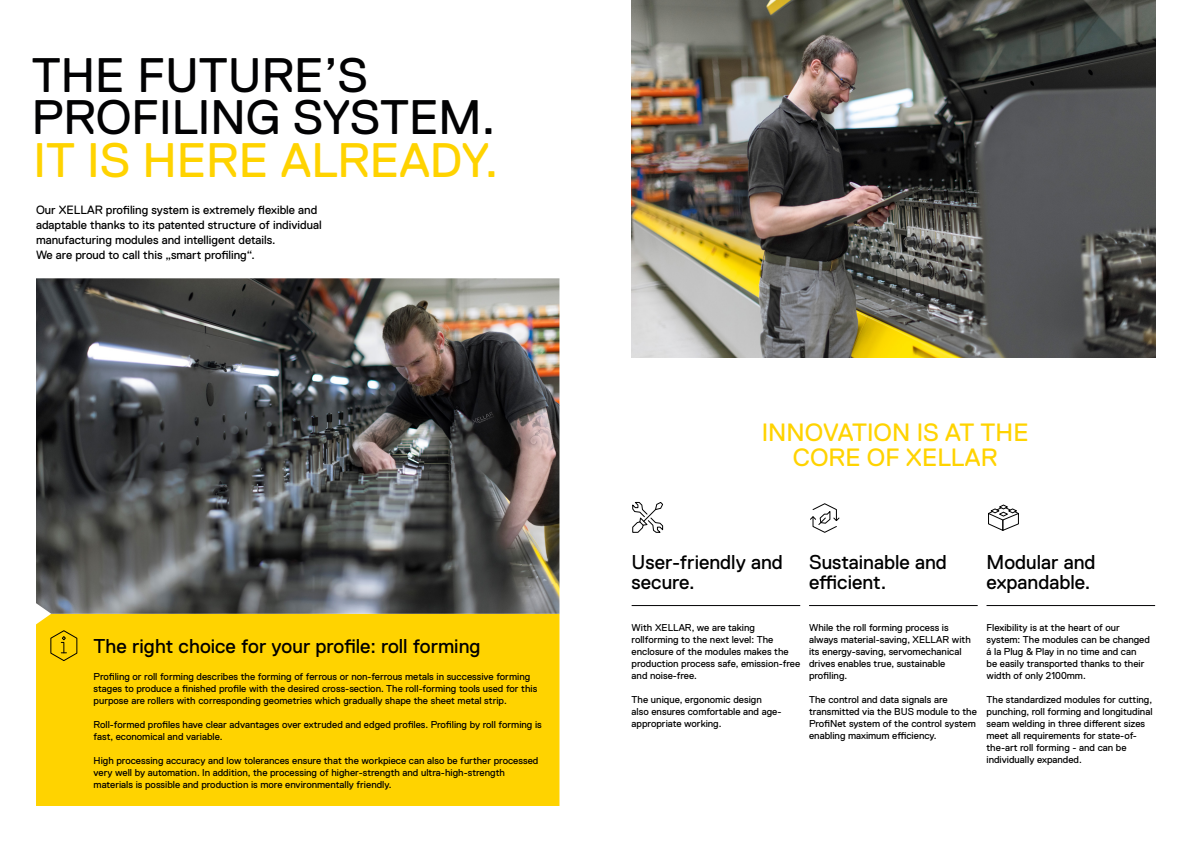
<style>
.page{position:relative;width:1191px;height:842px;background:#fff}
.page>*{position:absolute;margin:0;border:0;box-sizing:border-box;transform-origin:0 0}
.t1{font:48.4px/42.5px "Replica LL";color:#020203}
.t2{font:48.4px "Replica LL";color:#ffd300}
.t3{font:25px/25px "Replica LL";color:#ffd300;text-align:center}
.t4{font:20px/20px "Replica LL";color:#000}
.t5{font:12px/15px "Replica LL";color:#000}
.t6{font:10px/12px "Replica LL";color:#000}
</style>
<div class="page">
<div style="left:36px;top:614px;width:523px;height:192px;background:#ffd300"></div>
<img style="left:36px;top:278px;width:523px;height:336px">
<img style="left:631px;top:0;width:524px;height:357px">
<svg style="left:632px;top:502px;width:31px;height:31px"></svg>
<svg style="left:810px;top:503px;width:30px;height:30px"></svg>
<svg style="left:988px;top:504px;width:31px;height:27px"></svg>
<hr style="left:631px;top:605px;width:169px;height:1px;background:#020203">
<hr style="left:809px;top:605px;width:168px;height:1px;background:#020203">
<hr style="left:986px;top:605px;width:169px;height:1px;background:#020203">
<svg style="left:50px;top:630px;width:28px;height:31px"></svg>
<h1 class="t1" style="left:32px;top:54px;width:465px">THE FUTURE’S<br>PROFILING SYSTEM.</h1>
<h1 class="t2" style="left:33px;top:133px;width:466px">IT IS HERE ALREADY.</h1>
<p class="t5" style="left:36px;top:202px;width:287px">Our XELLAR profiling system is extremely flexible and adaptable thanks to its patented structure of individual manufacturing modules and intelligent details.<br>We are proud to call this „smart profiling“.</p>
<h3 class="t4" style="left:94px;top:636px;width:388px">The right choice for your profile: roll forming</h3>
<p class="t6" style="left:94px;top:670px;width:445px">Profiling or roll forming describes the forming of ferrous or non-ferrous metals in successive forming stages to produce a finished profile with the desired cross-section. The roll-forming tools used for this purpose are rollers with corresponding geometries which gradually shape the sheet metal strip.</p>
<p class="t6" style="left:94px;top:718px;width:450px">Roll-formed profiles have clear advantages over extruded and edged profiles. Profiling by roll forming is fast, economical and variable.</p>
<p class="t6" style="left:94px;top:754px;width:446px">High processing accuracy and low tolerances ensure that the workpiece can also be further processed very well by automation. In addition, the processing of higher-strength and ultra-high-strength materials is possible and production is more environmentally friendly.</p>
<h2 class="t3" style="left:761px;top:419px;width:268px">INNOVATION IS AT THE<br>CORE OF XELLAR</h2>
<h3 class="t4" style="left:631px;top:552px;width:153px">User-friendly and secure.</h3>
<p class="t6" style="left:631px;top:622px;width:170px">With XELLAR, we are taking rollforming to the next level: The enclosure of the modules makes the production process safe, emission-free and noise-free.</p>
<p class="t6" style="left:631px;top:694px;width:151px">The unique, ergonomic design also ensures comfortable and age&shy;appropriate working.</p>
<h3 class="t4" style="left:809px;top:552px;width:139px">Sustainable and efficient.</h3>
<p class="t6" style="left:809px;top:622px;width:163px">While the roll forming process is always material-saving, XELLAR with its energy-saving, servomechanical drives enables true, sustainable profiling.</p>
<p class="t6" style="left:809px;top:694px;width:169px">The control and data signals are transmitted via the BUS module to the ProfiNet system of the control system enabling maximum efficiency.</p>
<h3 class="t4" style="left:986px;top:552px;width:110px">Modular and expandable.</h3>
<p class="t6" style="left:986px;top:622px;width:165px">Flexibility is at the heart of our system: The modules can be changed á la Plug &amp; Play in no time and can<br>be easily transported thanks to their width of only 2100mm.</p>
<p class="t6" style="left:986px;top:694px;width:167px">The standardized modules for cutting, punching, roll forming and longitudinal seam welding in three different sizes meet all requirements for state-of&shy;the-art roll forming - and can be individually expanded.</p>
</div>
